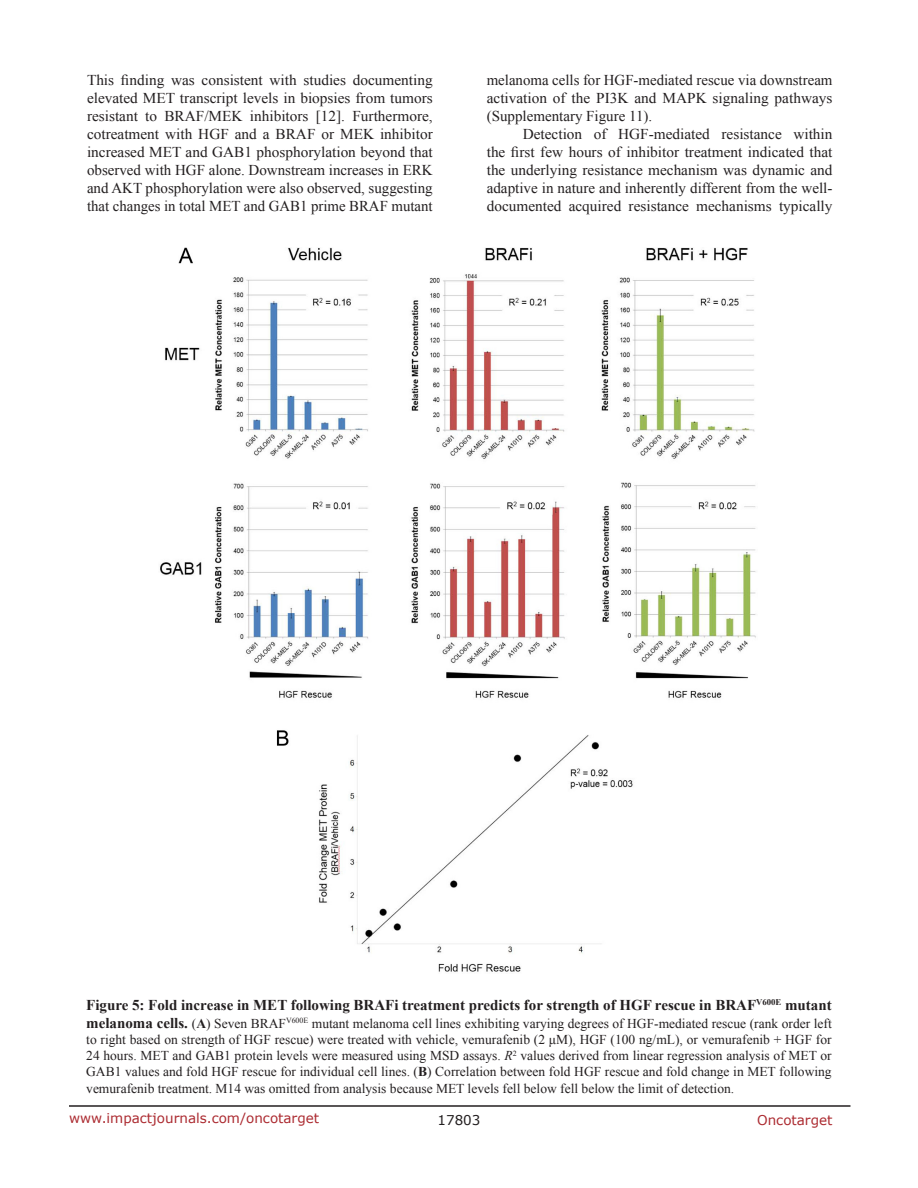
<style>
.page{position:relative;width:918px;height:1188px;background:#fff}
.page>*{position:absolute;margin:0;border:0;box-sizing:border-box;transform-origin:0 0}
.BodyText{font:15px/18px "Times New Roman";color:#231f20;text-align:justify}
.FigureText{font:700 15px "Times New Roman";color:#231f20}
.FigureText-2{font:13.5px/16.2px "Times New Roman";color:#231f20;text-align:justify}
.t1{font:13.5px "Verdana";color:#ac2b31}
.t2{font:13.5px "Verdana";color:#231f20}
.s1{font-weight:700;font-size:15px}
.s2{font-weight:700}
.s3{font-style:italic}
</style>
<div class="page">
<hr style="left:69px;top:1105px;width:781px;height:2px;background:#231f20">
<img style="left:160px;top:248px;width:596px;height:724px">
<p class="BodyText" style="left:87px;top:71px;width:347px">This finding was consistent with studies documenting elevated MET transcript levels in biopsies from tumors resistant to BRAF/MEK inhibitors [12]. Furthermore, cotreatment with HGF and a BRAF or MEK inhibitor increased MET and GAB1 phosphorylation beyond that observed with HGF alone. Downstream increases in ERK and AKT phosphorylation were also observed, suggesting that changes in total MET and GAB1 prime BRAF mutant</p>
<p class="BodyText" style="left:487px;top:71px;width:347px">melanoma cells for HGF-mediated rescue via downstream activation of the PI3K and MAPK signaling pathways (Supplementary Figure 11).</p>
<p class="BodyText" style="left:487px;top:125px;width:347px;text-indent:36px">Detection of HGF-mediated resistance within the first few hours of inhibitor treatment indicated that the underlying resistance mechanism was dynamic and adaptive in nature and inherently different from the well&shy;documented acquired resistance mechanisms typically</p>
<p class="FigureText" style="left:86px;top:994px;width:747px">Figure 5: Fold increase in MET following BRAFi treatment predicts for strength of HGF rescue in BRAF<sup>V600E</sup> mutant</p>
<p class="FigureText-2" style="left:86px;top:1015px;width:747px"><span class="s1">melanoma cells.</span> (<span class="s2">A</span>) Seven BRAF<sup>V600E</sup> mutant melanoma cell lines exhibiting varying degrees of HGF-mediated rescue (rank order left to right based on strength of HGF rescue) were treated with vehicle, vemurafenib (2 μM), HGF (100 ng/mL), or vemurafenib + HGF for 24 hours. MET and GAB1 protein levels were measured using MSD assays. <span class="s3">R</span><sup>2</sup> values derived from linear regression analysis of MET or GAB1 values and fold HGF rescue for individual cell lines. (<span class="s2">B</span>) Correlation between fold HGF rescue and fold change in MET following vemurafenib treatment. M14 was omitted from analysis because MET levels fell below fell below the limit of detection.</p>
<p class="t1" style="left:69px;top:1109px;width:252px">www.impactjournals.com/oncotarget</p>
<p class="t2" style="left:438px;top:1111px;width:44px">17803</p>
<p class="t1" style="left:757px;top:1111px;width:77px">Oncotarget</p>
</div>
